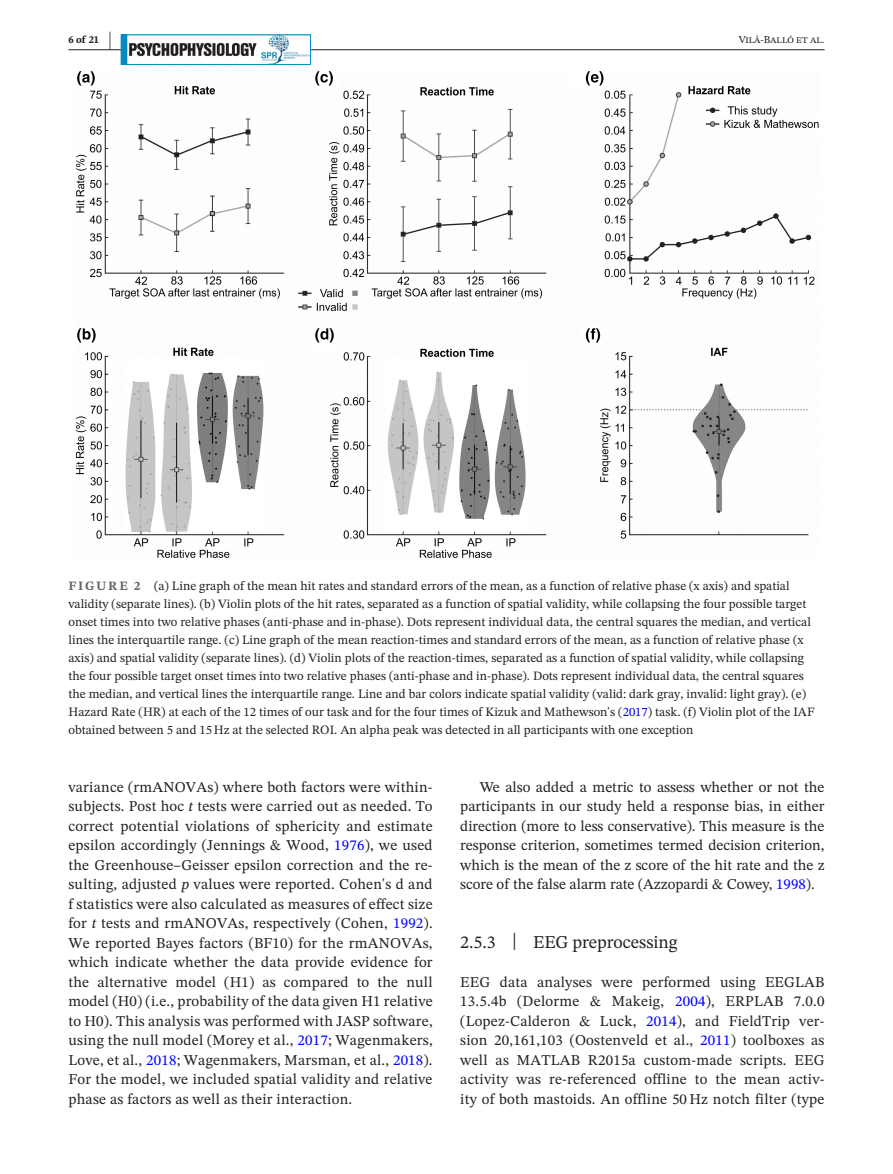
<style>
.page{position:relative;width:893px;height:1174px;background:#fff}
.page>*{position:absolute;margin:0;border:0;box-sizing:border-box;transform-origin:0 0}
.t1{font:18px "STIX Two Text";color:#231f20}
.t2{font:15px/19.5px "STIX Two Text";letter-spacing:.015em;color:#231f20;text-align:justify}
.t3{font:12.75px/18px "STIX Two Text";color:#231f20}
.t4{font:10.5px "STIX Two Text";color:#231f20}
.t5{font:700 10.5px "STIX Two Text";color:#231f20}
.s1{font-size:21px}
.s2{font-weight:700;color:#636366}
.s3{color:#00f}
.s4{font-style:italic}
.s5{font-size:23.7px}
</style>
<div class="page">
<hr style="left:68px;top:49px;width:756px;height:1px;background:#231f20">
<img style="left:123px;top:37px;width:186px;height:26px">
<div style="left:121px;top:35px;width:190px;height:30px;border:1px solid #028bc1"></div>
<img style="left:75px;top:71px;width:744px;height:487px">
<p class="t5" style="left:68px;top:32px;width:44px">6 of 21 <span class="s1">|</span></p>
<p class="t4" style="left:739px;top:32px;width:87px">Vilà-Balló et al.</p>
<p class="t3" style="left:68px;top:577px;width:748px"><span class="s2">FIGURE 2</span> (a) Line graph of the mean hit rates and standard errors of the mean, as a function of relative phase (x axis) and spatial validity (separate lines). (b) Violin plots of the hit rates, separated as a function of spatial validity, while collapsing the four possible target onset times into two relative phases (anti-phase and in-phase). Dots represent individual data, the central squares the median, and vertical lines the interquartile range. (c) Line graph of the mean reaction-times and standard errors of the mean, as a function of relative phase (x axis) and spatial validity (separate lines). (d) Violin plots of the reaction-times, separated as a function of spatial validity, while collapsing the four possible target onset times into two relative phases (anti-phase and in-phase). Dots represent individual data, the central squares the median, and vertical lines the interquartile range. Line and bar colors indicate spatial validity (valid: dark gray, invalid: light gray). (e)<br>Hazard Rate (HR) at each of the 12 times of our task and for the four times of Kizuk and Mathewson's (<span class="s3">2017</span>) task. (f) Violin plot of the IAF obtained between 5 and 15Hz at the selected ROI. An alpha peak was detected in all participants with one exception</p>
<p class="t2" style="left:68px;top:777px;width:366px">variance (rmANOVAs) where both factors were within&shy;subjects. Post hoc <span class="s4">t</span> tests were carried out as needed. To correct potential violations of sphericity and estimate epsilon accordingly (Jennings &amp; Wood, <span class="s3">1976</span>), we used the Greenhouse–Geisser epsilon correction and the re&shy;sulting, adjusted <span class="s4">p</span> values were reported. Cohen's d and f statistics were also calculated as measures of effect size for <span class="s4">t</span> tests and rmANOVAs, respectively (Cohen, <span class="s3">1992</span>).<br>We reported Bayes factors (BF10) for the rmANOVAs, which indicate whether the data provide evidence for the alternative model (H1) as compared to the null model (H0) (i.e., probability of the data given H1 relative to H0). This analysis was performed with JASP software, using the null model (Morey et al., <span class="s3">2017</span>; Wagenmakers, Love, et al., <span class="s3">2018</span>; Wagenmakers, Marsman, et al., <span class="s3">2018</span>).<br>For the model, we included spatial validity and relative phase as factors as well as their interaction.</p>
<p class="t2" style="left:460px;top:777px;width:366px;text-indent:20px">We also added a metric to assess whether or not the participants in our study held a response bias, in either direction (more to less conservative). This measure is the response criterion, sometimes termed decision criterion, which is the mean of the z score of the hit rate and the z score of the false alarm rate (Azzopardi &amp; Cowey, <span class="s3">1998</span>).</p>
<p class="t1" style="left:460px;top:929px;width:219px">2.5.3 <span class="s5">|</span> EEG preprocessing</p>
<p class="t2" style="left:460px;top:972px;width:366px">EEG data analyses were performed using EEGLAB 13.5.4b (Delorme &amp; Makeig, <span class="s3">2004</span>), ERPLAB 7.0.0 (Lopez-Calderon &amp; Luck, <span class="s3">2014</span>), and FieldTrip ver&shy;sion 20,161,103 (Oostenveld et al., <span class="s3">2011</span>) toolboxes as well as MATLAB R2015a custom-made scripts. EEG activity was re-referenced offline to the mean activ&shy;ity of both mastoids. An offline 50 Hz notch filter (type</p>
</div>
